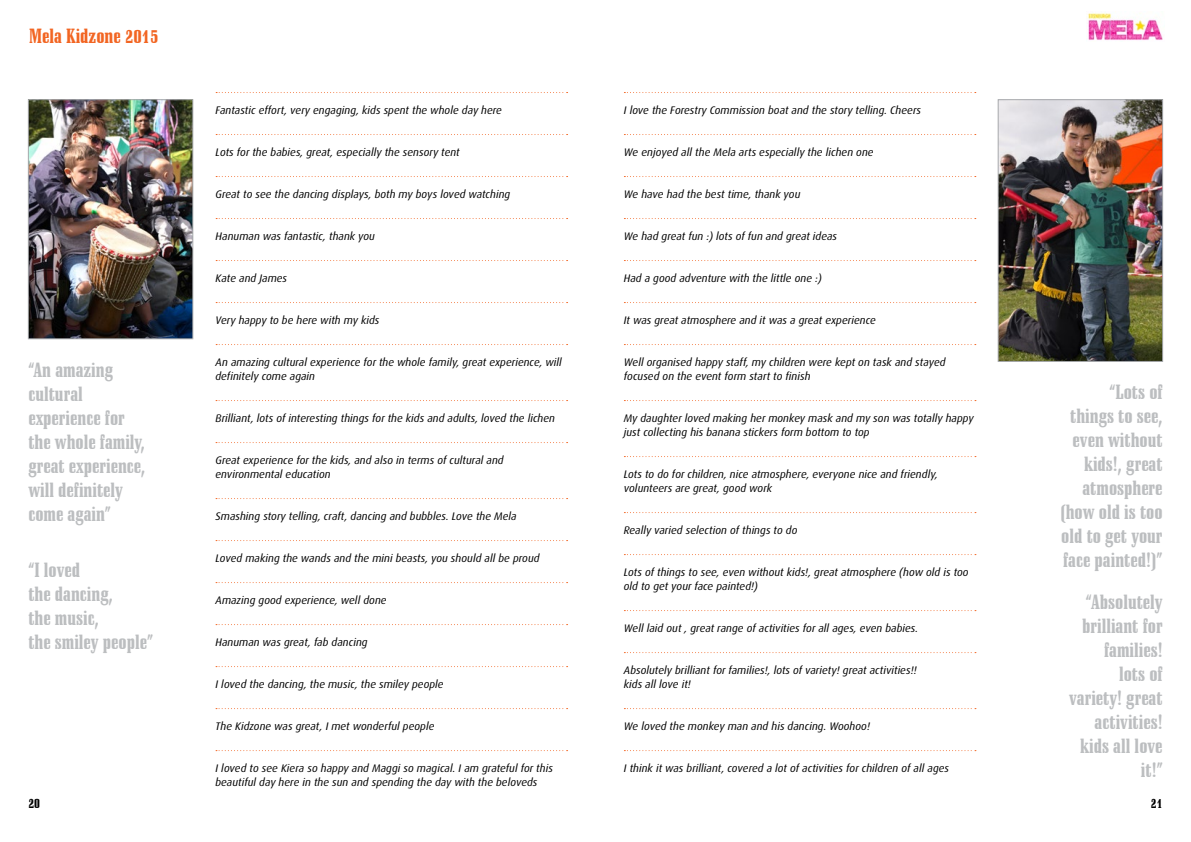
<style>
.page{position:relative;width:1191px;height:842px;background:#fff}
.page>*{position:absolute;margin:0;border:0;box-sizing:border-box;transform-origin:0 0}
.t1{font:900 condensed 20px/24px "Schadow BT";color:#bcbec0}
.t2{font:900 condensed 20px "Schadow BT";color:#f26522}
.t3{font:900 condensed 14px "Schadow BT";color:#000}
.t4{font:italic 11px/14px "Dax OT";color:#000}
</style>
<div class="page">
<img style="left:1088px;top:13px;width:75px;height:27px">
<svg style="left:216px;top:92px;width:351px;height:1px"></svg>
<svg style="left:216px;top:134px;width:351px;height:1px"></svg>
<svg style="left:216px;top:176px;width:351px;height:1px"></svg>
<svg style="left:216px;top:218px;width:351px;height:1px"></svg>
<svg style="left:216px;top:260px;width:351px;height:1px"></svg>
<svg style="left:216px;top:302px;width:351px;height:1px"></svg>
<svg style="left:216px;top:344px;width:351px;height:1px"></svg>
<svg style="left:216px;top:400px;width:351px;height:1px"></svg>
<svg style="left:216px;top:442px;width:351px;height:1px"></svg>
<svg style="left:216px;top:498px;width:351px;height:1px"></svg>
<svg style="left:216px;top:540px;width:351px;height:1px"></svg>
<svg style="left:216px;top:582px;width:351px;height:1px"></svg>
<svg style="left:216px;top:624px;width:351px;height:1px"></svg>
<svg style="left:216px;top:666px;width:351px;height:1px"></svg>
<svg style="left:216px;top:708px;width:351px;height:1px"></svg>
<svg style="left:216px;top:750px;width:351px;height:1px"></svg>
<svg style="left:624px;top:92px;width:351px;height:1px"></svg>
<svg style="left:624px;top:134px;width:351px;height:1px"></svg>
<svg style="left:624px;top:176px;width:351px;height:1px"></svg>
<svg style="left:624px;top:218px;width:351px;height:1px"></svg>
<svg style="left:624px;top:260px;width:351px;height:1px"></svg>
<svg style="left:624px;top:302px;width:351px;height:1px"></svg>
<svg style="left:624px;top:344px;width:351px;height:1px"></svg>
<svg style="left:624px;top:400px;width:352px;height:1px"></svg>
<svg style="left:624px;top:456px;width:352px;height:1px"></svg>
<svg style="left:624px;top:512px;width:352px;height:1px"></svg>
<svg style="left:624px;top:554px;width:352px;height:1px"></svg>
<svg style="left:624px;top:610px;width:352px;height:1px"></svg>
<svg style="left:624px;top:652px;width:352px;height:1px"></svg>
<svg style="left:624px;top:708px;width:352px;height:1px"></svg>
<svg style="left:624px;top:750px;width:352px;height:1px"></svg>
<img style="left:30px;top:102px;width:161px;height:235px">
<div style="left:28px;top:100px;width:165px;height:239px;border:1px solid #a7a9ac"></div>
<img style="left:1000px;top:102px;width:160px;height:258px">
<div style="left:998px;top:100px;width:164px;height:262px;border:1px solid #a7a9ac"></div>
<h1 class="t2" style="left:29px;top:24px;width:131px">Mela Kidzone 2015</h1>
<h1 class="t1" style="left:28px;top:357px;width:119px">“An amazing cultural experience for the whole family, great experience, will definitely come again”</h1>
<h1 class="t1" style="left:28px;top:557px;width:126px">“I loved<br>the dancing,<br>the music,<br>the smiley people”</h1>
<p class="t4" style="left:216px;top:103px;width:288px">Fantastic effort, very engaging, kids spent the whole day here</p>
<p class="t4" style="left:216px;top:145px;width:246px">Lots for the babies, great, especially the sensory tent</p>
<p class="t4" style="left:216px;top:187px;width:296px">Great to see the dancing displays, both my boys loved watching</p>
<p class="t4" style="left:216px;top:229px;width:161px">Hanuman was fantastic, thank you</p>
<p class="t4" style="left:216px;top:271px;width:73px">Kate and James</p>
<p class="t4" style="left:216px;top:313px;width:165px">Very happy to be here with my kids</p>
<p class="t4" style="left:215px;top:355px;width:348px">An amazing cultural experience for the whole family, great experience, will definitely come again</p>
<p class="t4" style="left:215px;top:411px;width:341px">Brilliant, lots of interesting things for the kids and adults, loved the lichen</p>
<p class="t4" style="left:215px;top:453px;width:290px">Great experience for the kids, and also in terms of cultural and environmental education</p>
<p class="t4" style="left:215px;top:509px;width:303px">Smashing story telling, craft, dancing and bubbles. Love the Mela</p>
<p class="t4" style="left:215px;top:551px;width:326px">Loved making the wands and the mini beasts, you should all be proud</p>
<p class="t4" style="left:215px;top:593px;width:173px">Amazing good experience, well done</p>
<p class="t4" style="left:215px;top:635px;width:154px">Hanuman was great, fab dancing</p>
<p class="t4" style="left:215px;top:677px;width:230px">I loved the dancing, the music, the smiley people</p>
<p class="t4" style="left:215px;top:719px;width:220px">The Kidzone was great, I met wonderful people</p>
<p class="t4" style="left:215px;top:761px;width:339px">I loved to see Kiera so happy and Maggi so magical. I am grateful for this beautiful day here in the sun and spending the day with the beloveds</p>
<p class="t4" style="left:624px;top:103px;width:299px">I love the Forestry Commission boat and the story telling. Cheers</p>
<p class="t4" style="left:624px;top:145px;width:251px">We enjoyed all the Mela arts especially the lichen one</p>
<p class="t4" style="left:624px;top:187px;width:178px">We have had the best time, thank you</p>
<p class="t4" style="left:624px;top:229px;width:215px">We had great fun :) lots of fun and great ideas</p>
<p class="t4" style="left:624px;top:271px;width:199px">Had a good adventure with the little one :)</p>
<p class="t4" style="left:624px;top:313px;width:253px">It was great atmosphere and it was a great experience</p>
<p class="t4" style="left:624px;top:355px;width:323px">Well organised happy staff, my children were kept on task and stayed focused on the event form start to finish</p>
<p class="t4" style="left:624px;top:411px;width:351px">My daughter loved making her monkey mask and my son was totally happy just collecting his banana stickers form bottom to top</p>
<p class="t4" style="left:624px;top:467px;width:316px">Lots to do for children, nice atmosphere, everyone nice and friendly, volunteers are great, good work</p>
<p class="t4" style="left:624px;top:523px;width:175px">Really varied selection of things to do</p>
<p class="t4" style="left:624px;top:565px;width:346px">Lots of things to see, even without kids!, great atmosphere (how old is too old to get your face painted!)</p>
<p class="t4" style="left:624px;top:621px;width:296px">Well laid out , great range of activities for all ages, even babies.</p>
<p class="t4" style="left:624px;top:663px;width:294px">Absolutely brilliant for families!, lots of variety! great activities!! kids all love it!</p>
<p class="t4" style="left:624px;top:719px;width:248px">We loved the monkey man and his dancing. Woohoo!</p>
<p class="t4" style="left:624px;top:761px;width:327px">I think it was brilliant, covered a lot of activities for children of all ages</p>
<h1 class="t1" style="left:1060px;top:380px;width:104px;text-align:right">“Lots of<br>things to see, even without kids!, great atmosphere (how old is too old to get your face painted!)”</h1>
<h1 class="t1" style="left:1069px;top:590px;width:95px;text-align:right">“Absolutely brilliant for families!<br>lots of variety! great activities! kids all love it!”</h1>
<p class="t3" style="left:28px;top:794px;width:13px">20</p>
<p class="t3" style="left:1150px;top:795px;width:13px">21</p>
</div>
